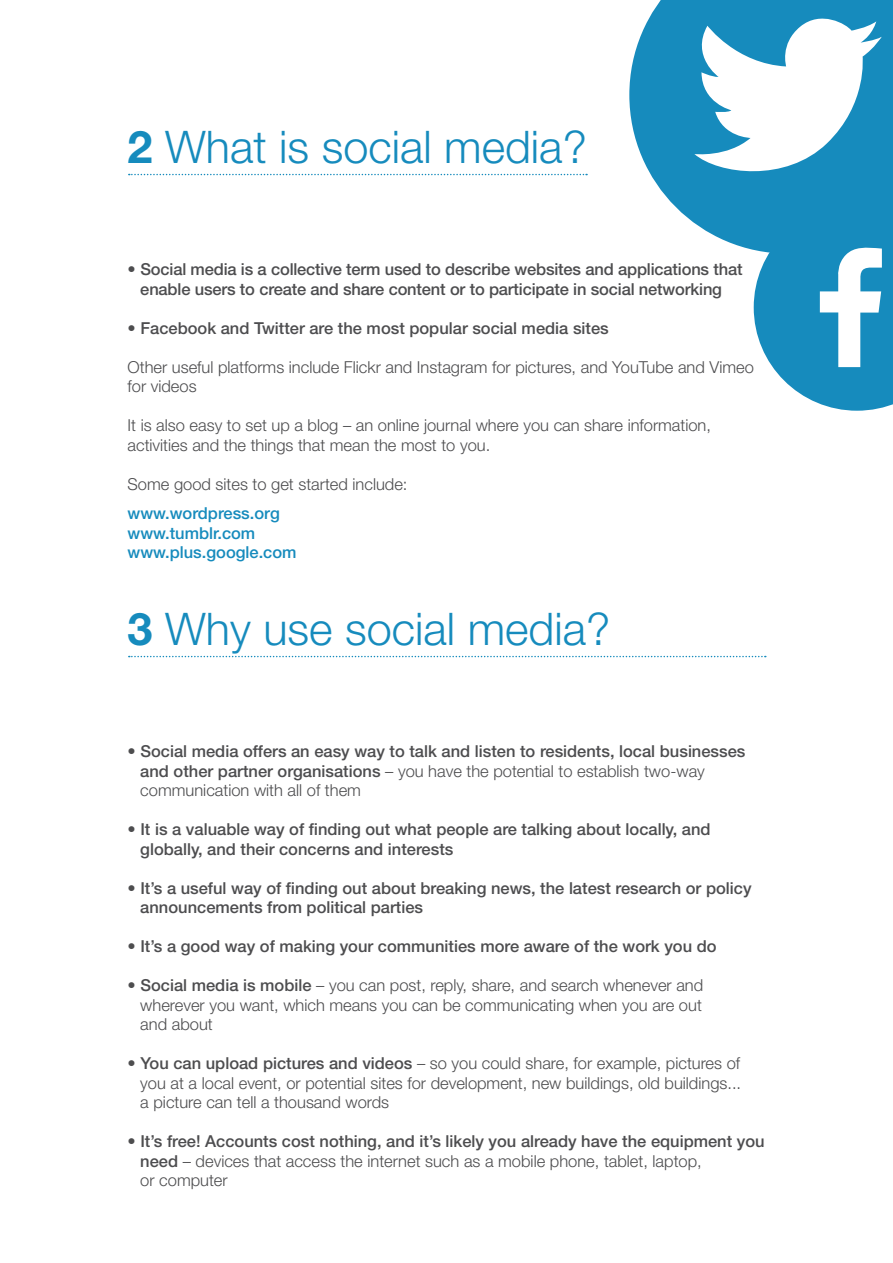
<style>
.page{position:relative;width:893px;height:1263px;background:#fff}
.page>*{position:absolute;margin:0;border:0;box-sizing:border-box;transform-origin:0 0}
.t1{font:300 45px "Helvetica Neue";color:#168bbd}
.t2{font:500 16.5px/19.5px "Helvetica Neue";color:#4d4d4f}
.t3{font:300 16.5px/19.5px "Helvetica Neue";color:#4d4d4f;text-align:justify}
.t4{font:500 16.5px "Helvetica Neue";color:#168bbd}
.s1{font-weight:700}
.s2{font-weight:300}
.s3{font-weight:500}
</style>
<div class="page">
<svg style="left:629px;top:0;width:264px;height:250px;fill:#168bbd"></svg>
<svg style="left:690px;top:9px;width:192px;height:174px"></svg>
<svg style="left:129px;top:656px;width:637px;height:1px"></svg>
<svg style="left:754px;top:204px;width:139px;height:207px"></svg>
<svg style="left:129px;top:174px;width:458px;height:1px"></svg>
<p class="t1" style="left:128px;top:120px;width:461px"><span class="s1">2</span> What is social media?</p>
<p class="t2" style="left:128px;top:259px;width:616px;text-align:center">• Social media is a collective term used to describe websites and applications that enable users to create and share content or to participate in social networking</p>
<p class="t2" style="left:128px;top:318px;width:483px">• Facebook and Twitter are the most popular social media sites</p>
<p class="t3" style="left:128px;top:357px;width:628px">Other useful platforms include Flickr and Instagram for pictures, and YouTube and Vimeo for videos</p>
<p class="t3" style="left:128px;top:415px;width:585px">It is also easy to set up a blog – an online journal where you can share information, activities and the things that mean the most to you.</p>
<p class="t3" style="left:128px;top:474px;width:281px">Some good sites to get started include:</p>
<p class="t4" style="left:128px;top:503px;width:154px">www.wordpress.org</p>
<p class="t4" style="left:128px;top:523px;width:129px">www.tumblr.com</p>
<p class="t4" style="left:128px;top:542px;width:171px">www.plus.google.com</p>
<p class="t1" style="left:128px;top:602px;width:484px"><span class="s1">3</span> Why use social media?</p>
<p class="t2" style="left:140px;top:741px;width:607px;text-indent:-13px">• Social media offers an easy way to talk and listen to residents, local businesses and other partner organisations <span class="s2">– you have the potential to establish two-way communication with all of them</span></p>
<p class="t2" style="left:140px;top:819px;width:572px;text-indent:-13px">• It is a valuable way of finding out what people are talking about locally, and globally, and their concerns and interests</p>
<p class="t2" style="left:140px;top:878px;width:613px;text-indent:-13px">• It’s a useful way of finding out about breaking news, the latest research or policy announcements from political parties</p>
<p class="t2" style="left:128px;top:936px;width:591px">• It’s a good way of making your communities more aware of the work you do</p>
<p class="t3" style="left:140px;top:975px;width:564px;text-indent:-13px"><span class="s3">• Social media is mobile</span> – you can post, reply, share, and search whenever and wherever you want, which means you can be communicating when you are out and about</p>
<p class="t3" style="left:140px;top:1053px;width:602px;text-indent:-13px"><span class="s3">• You can upload pictures and videos</span> – so you could share, for example, pictures of you at a local event, or potential sites for development, new buildings, old buildings... a picture can tell a thousand words</p>
<p class="t2" style="left:140px;top:1131px;width:626px;text-indent:-13px">• It’s free! Accounts cost nothing, and it’s likely you already have the equipment you need <span class="s2">– devices that access the internet such as a mobile phone, tablet, laptop,<br>or computer</span></p>
</div>
